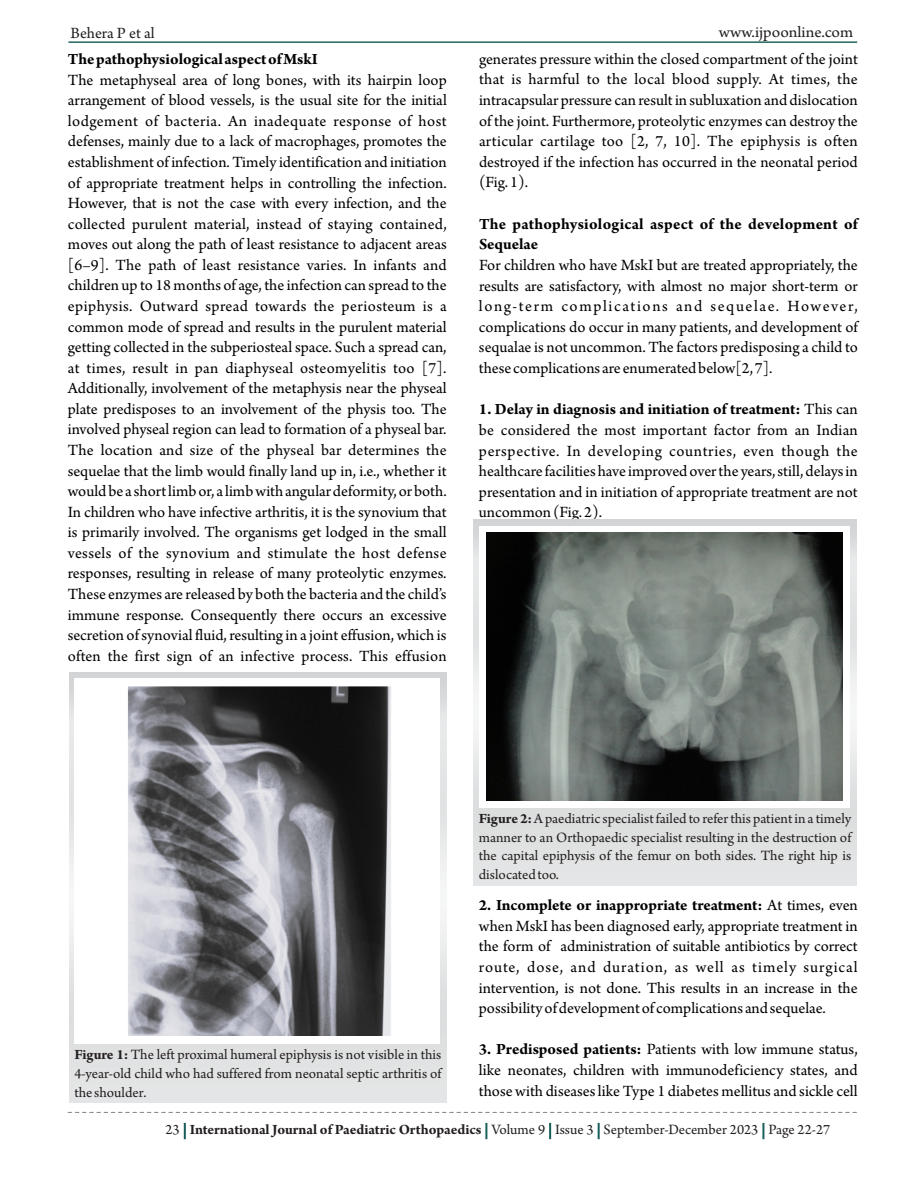
<style>
.page{position:relative;width:918px;height:1188px;background:#fff}
.page>*{position:absolute;margin:0;border:0;box-sizing:border-box;transform-origin:0 0}
.t1{font:16.5px/20.5px "Arno Pro";color:#000;text-align:justify}
.t2{font:700 16.5px/20.9px "Arno Pro";letter-spacing:.005em;color:#000}
.t3{font:16.5px "Arno Pro";color:#231f20;scale:1.05 1}
.t4{font:16.5px "Arno Pro";color:#231f20}
.t5{font:15px/18.8px "Arno Pro";color:#231f20;text-align:justify}
.s1{font-weight:700}
.s2{color:#2e3092}
</style>
<div class="page">
<svg style="left:68px;top:1112px;width:789px;height:1px"></svg>
<hr style="left:69px;top:42px;width:788px;height:1px;background:#195f59">
<img style="left:127px;top:686px;width:265px;height:350px">
<img style="left:487px;top:533px;width:356px;height:268px">
<p class="t4" style="left:71px;top:26px;width:85px">Behera P et al</p>
<p class="t3" style="left:719px;top:26px;width:130px">www.ijpoonline.com</p>
<p class="t2" style="left:68px;top:51px;width:251px">The pathophysiological aspect of MskI</p>
<p class="t1" style="left:68px;top:71px;width:381px">The metaphyseal area of long bones, with its hairpin loop arrangement of blood vessels, is the usual site for the initial lodgement of bacteria. An inadequate response of host defenses, mainly due to a lack of macrophages, promotes the establishment of infection. Timely identification and initiation of appropriate treatment helps in controlling the infection.<br>However, that is not the case with every infection, and the collected purulent material, instead of staying contained, moves out along the path of least resistance to adjacent areas [6–9]. The path of least resistance varies. In infants and children up to 18 months of age, the infection can spread to the epiphysis. Outward spread towards the periosteum is a common mode of spread and results in the purulent material getting collected in the subperiosteal space. Such a spread can, at times, result in pan diaphyseal osteomyelitis too [7].<br>Additionally, involvement of the metaphysis near the physeal plate predisposes to an involvement of the physis too. The involved physeal region can lead to formation of a physeal bar.<br>The location and size of the physeal bar determines the sequelae that the limb would finally land up in, i.e., whether it would be a short limb or, a limb with angular deformity, or both.<br>In children who have infective arthritis, it is the synovium that is primarily involved. The organisms get lodged in the small vessels of the synovium and stimulate the host defense responses, resulting in release of many proteolytic enzymes.<br>These enzymes are released by both the bacteria and the child’s immune response. Consequently there occurs an excessive secretion of synovial fluid, resulting in a joint effusion, which is often the first sign of an infective process. This effusion</p>
<p class="t1" style="left:479px;top:51px;width:380px">generates pressure within the closed compartment of the joint that is harmful to the local blood supply. At times, the intracapsular pressure can result in subluxation and dislocation of the joint. Furthermore, proteolytic enzymes can destroy the articular cartilage too [2, 7, 10]. The epiphysis is often destroyed if the infection has occurred in the neonatal period (Fig. 1).</p>
<p class="t2" style="left:479px;top:215px;width:380px">The pathophysiological aspect of the development of<br>Sequelae</p>
<p class="t1" style="left:479px;top:257px;width:380px">For children who have MskI but are treated appropriately, the results are satisfactory, with almost no major short-term or long-term complications and sequelae. However, complications do occur in many patients, and development of sequalae is not uncommon. The factors predisposing a child to these complications are enumerated below[2, 7].</p>
<p class="t1" style="left:479px;top:401px;width:380px"><span class="s1">1. Delay in diagnosis and initiation of treatment:</span> This can be considered the most important factor from an Indian perspective. In developing countries, even though the healthcare facilities have improved over the years, still, delays in presentation and in initiation of appropriate treatment are not uncommon (Fig. 2).</p>
<p class="t5" style="left:74px;top:1047px;width:369px"><span class="s1">Figure 1:</span>The left proximal humeral epiphysis is not visible in this 4-year-old child who had suffered from neonatal septic arthritis of the shoulder.</p>
<p class="t5" style="left:479px;top:811px;width:374px"><span class="s1">Figure 2:</span>A paediatric specialist failed to refer this patient in a timely manner to an Orthopaedic specialist resulting in the destruction of the capital epiphysis of the femur on both sides. The right hip is dislocated too.</p>
<p class="t1" style="left:479px;top:897px;width:380px"><span class="s1">2. Incomplete or inappropriate treatment:</span> At times, even when MskI has been diagnosed early, appropriate treatment in the form of administration of suitable antibiotics by correct route, dose, and duration, as well as timely surgical intervention, is not done. This results in an increase in the possibility of development of complications and sequelae.</p>
<p class="t1" style="left:479px;top:1041px;width:380px"><span class="s1">3. Predisposed patients:</span> Patients with low immune status, like neonates, children with immunodeficiency states, and those with diseases like Type 1 diabetes mellitus and sickle cell</p>
<p class="t5" style="left:166px;top:1122px;width:666px">23 <span class="s2">|</span> <span class="s1">International Journal of Paediatric Orthopaedics</span> <span class="s2">|</span> Volume 9 <span class="s2">|</span> Issue 3 <span class="s2">|</span> September-December 2023 <span class="s2">|</span> Page 22-27</p>
</div>
